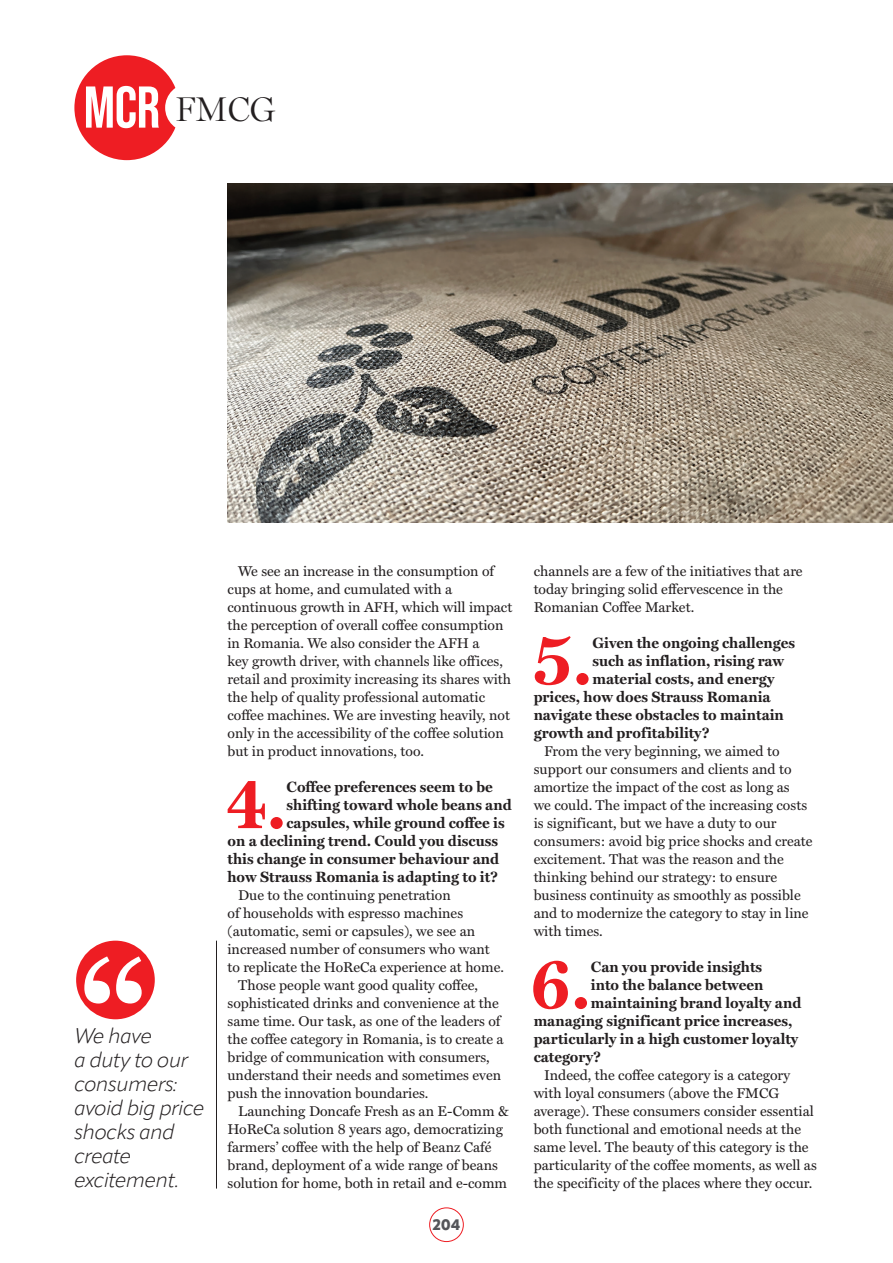
<style>
.page{position:relative;width:893px;height:1263px;background:#fff}
.page>*{position:absolute;margin:0;border:0;box-sizing:border-box;transform-origin:0 0}
.Intrebare{font:700 67.65px "Miller Text";color:#ee1d23}
.t1{font:300 34.5px "Miller Display";color:#231f20}
.t2{font:italic 300 21px/24px "Apparat";letter-spacing:-.02em;color:#231f20}
.Intrebare-2{font:700 15px "Miller Text";color:#231f20}
.t3{font:800 15px "Apparat";color:#545559}
.Text_de_baza{font:14.25px/18px "Miller Text";color:#231f20}
.s1{font-family:"Bebas Neue";font-weight:400;font-size:58.8px;color:#fff}
</style>
<div class="page">
<div style="left:429px;top:1207px;width:35px;height:35px;background:#fff;border:1px solid #ee1d23;border-radius:50%"></div>
<div style="left:74px;top:55px;width:105px;height:105px;background:#ee1d23;border-radius:50%"></div>
<div style="left:165px;top:84px;width:696px;height:48px;background:#fff;border-radius:24px"></div>
<div style="left:76px;top:941px;width:79px;height:78px;background:#ee1d23;border-radius:50%"></div>
<svg style="left:84px;top:956px;width:58px;height:47px"></svg>
<hr style="left:216px;top:941px;width:1px;height:247px;background:#231f20">
<img style="left:227px;top:184px;width:666px;height:338px">
<h2 class="t1" style="left:84px;top:88px;width:193px"><span class="s1">MCR</span> FMCG</h2>
<p class="t2" style="left:74px;top:1023px;width:131px">We have<br>a duty to our consumers: avoid big price shocks and create excitement.</p>
<p class="Text_de_baza" style="left:227px;top:561px;width:286px;text-indent:11px">We see an increase in the consumption of cups at home, and cumulated with a continuous growth in AFH, which will impact the perception of overall coffee consumption in Romania. We also consider the AFH a<br>key growth driver, with channels like offices, retail and proximity increasing its shares with the help of quality professional automatic coffee machines. We are investing heavily, not only in the accessibility of the coffee solution but in product innovations, too.</p>
<p class="Intrebare" style="left:226px;top:751px;width:62px">4.</p>
<p class="Intrebare-2" style="left:287px;top:775px;width:208px">Coffee preferences seem to be</p>
<p class="Intrebare-2" style="left:287px;top:793px;width:227px">shifting toward whole beans and</p>
<p class="Intrebare-2" style="left:287px;top:811px;width:220px">capsules, while ground coffee is</p>
<p class="Intrebare-2" style="left:227px;top:829px;width:272px">on a declining trend. Could you discuss</p>
<p class="Intrebare-2" style="left:227px;top:847px;width:273px">this change in consumer behaviour and</p>
<p class="Intrebare-2" style="left:227px;top:865px;width:272px">how Strauss Romania is adapting to it?</p>
<p class="Text_de_baza" style="left:227px;top:885px;width:278px;text-indent:11px">Due to the continuing penetration<br>of households with espresso machines (automatic, semi or capsules), we see an increased number of consumers who want to replicate the HoReCa experience at home.</p>
<p class="Text_de_baza" style="left:227px;top:975px;width:278px;text-indent:11px">Those people want good quality coffee, sophisticated drinks and convenience at the same time. Our task, as one of the leaders of the coffee category in Romania, is to create a bridge of communication with consumers, understand their needs and sometimes even push the innovation boundaries.</p>
<p class="Text_de_baza" style="left:227px;top:1101px;width:283px;text-indent:11px">Launching Doncafe Fresh as an E-Comm &amp; HoReCa solution 8 years ago, democratizing farmers’ coffee with the help of Beanz Café brand, deployment of a wide range of beans solution for home, both in retail and e-comm</p>
<p class="t3" style="left:433px;top:1215px;width:29px">204</p>
<p class="Text_de_baza" style="left:534px;top:561px;width:270px">channels are a few of the initiatives that are today bringing solid effervescence in the<br>Romanian Coffee Market.</p>
<p class="Intrebare" style="left:532px;top:607px;width:62px">5.</p>
<p class="Intrebare-2" style="left:592px;top:631px;width:204px">Given the ongoing challenges</p>
<p class="Intrebare-2" style="left:592px;top:649px;width:193px">such as inflation, rising raw</p>
<p class="Intrebare-2" style="left:592px;top:667px;width:184px">material costs, and energy</p>
<p class="Intrebare-2" style="left:534px;top:685px;width:238px">prices, how does Strauss Romania</p>
<p class="Intrebare-2" style="left:534px;top:703px;width:252px">navigate these obstacles to maintain</p>
<p class="Intrebare-2" style="left:534px;top:721px;width:177px">growth and profitability?</p>
<p class="Text_de_baza" style="left:534px;top:741px;width:280px;text-indent:11px">From the very beginning, we aimed to support our consumers and clients and to amortize the impact of the cost as long as<br>we could. The impact of the increasing costs is significant, but we have a duty to our consumers: avoid big price shocks and create excitement. That was the reason and the thinking behind our strategy: to ensure business continuity as smoothly as possible and to modernize the category to stay in line with times.</p>
<p class="Intrebare" style="left:530px;top:931px;width:62px">6.</p>
<p class="Intrebare-2" style="left:591px;top:955px;width:173px">Can you provide insights</p>
<p class="Intrebare-2" style="left:591px;top:973px;width:174px">into the balance between</p>
<p class="Intrebare-2" style="left:591px;top:991px;width:212px">maintaining brand loyalty and</p>
<p class="Intrebare-2" style="left:534px;top:1009px;width:260px">managing significant price increases,</p>
<p class="Intrebare-2" style="left:534px;top:1027px;width:266px">particularly in a high customer loyalty</p>
<p class="Intrebare-2" style="left:534px;top:1045px;width:69px">category?</p>
<p class="Text_de_baza" style="left:534px;top:1065px;width:285px;text-indent:11px">Indeed, the coffee category is a category with loyal consumers (above the FMCG average). These consumers consider essential both functional and emotional needs at the same level. The beauty of this category is the particularity of the coffee moments, as well as the specificity of the places where they occur.</p>
</div>
